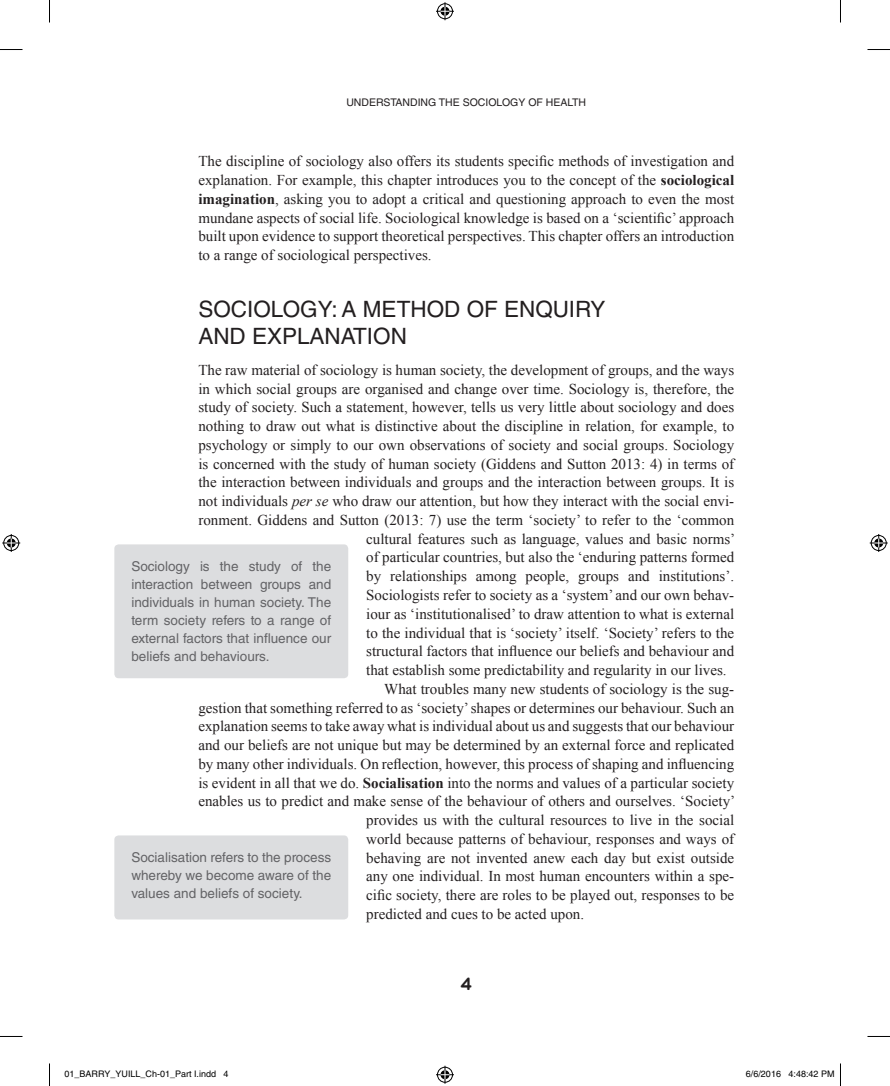
<style>
.page{position:relative;width:890px;height:1086px;background:#fff}
.page>*{position:absolute;margin:0;border:0;box-sizing:border-box;transform-origin:0 0}
.t1{font:22.5px/27px "Helvetica LT Std";color:#231f20}
.t2{font:18px "Multicolore";color:#231f20}
.t3{font:15px/18.8px "Times New Roman";color:#231f20;text-align:justify}
.t4{font:13.5px/18px "Helvetica LT Std";color:#636366;text-align:justify}
.t5{font:10.5px "Helvetica LT Std";color:#231f20}
.t6{font:9px "Helvetica";color:#000}
.s1{font-weight:700}
.s2{font-style:italic}
</style>
<div class="page">
<div style="left:114px;top:544px;width:234px;height:134px;background:#dcdddf;border-radius:4px"></div>
<div style="left:114px;top:835px;width:234px;height:84px;background:#dcdddf;border-radius:4px"></div>
<svg style="left:0;top:49px;width:22px;height:1px"></svg>
<svg style="left:867px;top:49px;width:23px;height:1px"></svg>
<svg style="left:0;top:1036px;width:22px;height:1px"></svg>
<svg style="left:867px;top:1036px;width:23px;height:1px"></svg>
<svg style="left:49px;top:0;width:1px;height:23px"></svg>
<svg style="left:49px;top:1063px;width:1px;height:22px"></svg>
<svg style="left:840px;top:0;width:1px;height:23px"></svg>
<svg style="left:840px;top:1063px;width:1px;height:22px"></svg>
<svg style="left:436px;top:2px;width:18px;height:18px"></svg>
<svg style="left:436px;top:1065px;width:18px;height:18px"></svg>
<svg style="left:2px;top:534px;width:18px;height:18px"></svg>
<svg style="left:870px;top:534px;width:18px;height:18px"></svg>
<p class="t5" style="left:346px;top:97px;width:241px">UNDERSTANDING THE SOCIOLOGY OF HEALTH</p>
<p class="t3" style="left:198px;top:152px;width:537px">The discipline of sociology also offers its students specific methods of investigation and explanation. For example, this chapter introduces you to the concept of the <span class="s1">sociological imagination</span>, asking you to adopt a critical and questioning approach to even the most mundane aspects of social life. Sociological knowledge is based on a ‘scientific’ approach built upon evidence to support theoretical perspectives. This chapter offers an introduction to a range of sociological perspectives.</p>
<p class="t1" style="left:198px;top:296px;width:408px">SOCIOLOGY: A METHOD OF ENQUIRY<br>AND EXPLANATION</p>
<p class="t3" style="left:198px;top:360px;width:537px">The raw material of sociology is human society, the development of groups, and the ways</p>
<p class="t3" style="left:198px;top:379px;width:537px">in which social groups are organised and change over time. Sociology is, therefore, the</p>
<p class="t3" style="left:198px;top:398px;width:537px">study of society. Such a statement, however, tells us very little about sociology and does</p>
<p class="t3" style="left:198px;top:416px;width:537px">nothing to draw out what is distinctive about the discipline in relation, for example, to</p>
<p class="t3" style="left:198px;top:435px;width:537px">psychology or simply to our own observations of society and social groups. Sociology</p>
<p class="t3" style="left:198px;top:454px;width:537px">is concerned with the study of human society (Giddens and Sutton 2013: 4) in terms of</p>
<p class="t3" style="left:198px;top:473px;width:537px">the interaction between individuals and groups and the interaction between groups. It is</p>
<p class="t3" style="left:198px;top:491px;width:537px">not individuals <span class="s2">per se</span> who draw our attention, but how they interact with the social envi-</p>
<p class="t3" style="left:198px;top:510px;width:537px">ronment. Giddens and Sutton (2013: 7) use the term ‘society’ to refer to the ‘common</p>
<p class="t3" style="left:366px;top:529px;width:370px">cultural features such as language, values and basic norms’</p>
<p class="t3" style="left:366px;top:548px;width:369px">of particular countries, but also the ‘enduring patterns formed</p>
<p class="t3" style="left:366px;top:566px;width:369px">by relationships among people, groups and institutions’.</p>
<p class="t3" style="left:366px;top:585px;width:369px">Sociologists refer to society as a ‘system’ and our own behav-</p>
<p class="t3" style="left:366px;top:604px;width:369px">iour as ‘institutionalised’ to draw attention to what is external</p>
<p class="t3" style="left:366px;top:623px;width:369px">to the individual that is ‘society’ itself. ‘Society’ refers to the</p>
<p class="t3" style="left:366px;top:641px;width:369px">structural factors that influence our beliefs and behaviour and</p>
<p class="t3" style="left:366px;top:660px;width:362px">that establish some predictability and regularity in our lives.</p>
<p class="t3" style="left:384px;top:679px;width:351px">What troubles many new students of sociology is the sug-</p>
<p class="t3" style="left:198px;top:698px;width:537px">gestion that something referred to as ‘society’ shapes or determines our behaviour. Such an</p>
<p class="t3" style="left:198px;top:716px;width:537px">explanation seems to take away what is individual about us and suggests that our behaviour</p>
<p class="t3" style="left:198px;top:735px;width:537px">and our beliefs are not unique but may be determined by an external force and replicated</p>
<p class="t3" style="left:198px;top:754px;width:537px">by many other individuals. On reflection, however, this process of shaping and influencing</p>
<p class="t3" style="left:198px;top:773px;width:537px">is evident in all that we do. <span class="s1">Socialisation</span> into the norms and values of a particular society</p>
<p class="t3" style="left:198px;top:791px;width:538px">enables us to predict and make sense of the behaviour of others and ourselves. ‘Society’</p>
<p class="t3" style="left:366px;top:810px;width:369px">provides us with the cultural resources to live in the social</p>
<p class="t3" style="left:366px;top:829px;width:369px">world because patterns of behaviour, responses and ways of</p>
<p class="t3" style="left:366px;top:848px;width:369px">behaving are not invented anew each day but exist outside</p>
<p class="t3" style="left:366px;top:866px;width:369px">any one individual. In most human encounters within a spe-</p>
<p class="t3" style="left:366px;top:885px;width:369px">cific society, there are roles to be played out, responses to be</p>
<p class="t3" style="left:366px;top:904px;width:219px">predicted and cues to be acted upon.</p>
<p class="t4" style="left:131px;top:557px;width:201px">Sociology is the study of the interaction between groups and individuals in human society. The term society refers to a range of external factors that influence our beliefs and behaviours.</p>
<p class="t4" style="left:131px;top:848px;width:201px">Socialisation refers to the process whereby we become aware of the values and beliefs of society.</p>
<p class="t2" style="left:460px;top:972px;width:13px">4</p>
<p class="t6" style="left:64px;top:1068px;width:166px">01_BARRY_YUILL_Ch-01_Part I.indd 4</p>
<p class="t6" style="left:746px;top:1068px;width:90px">6/6/2016 4:48:42 PM</p>
</div>
